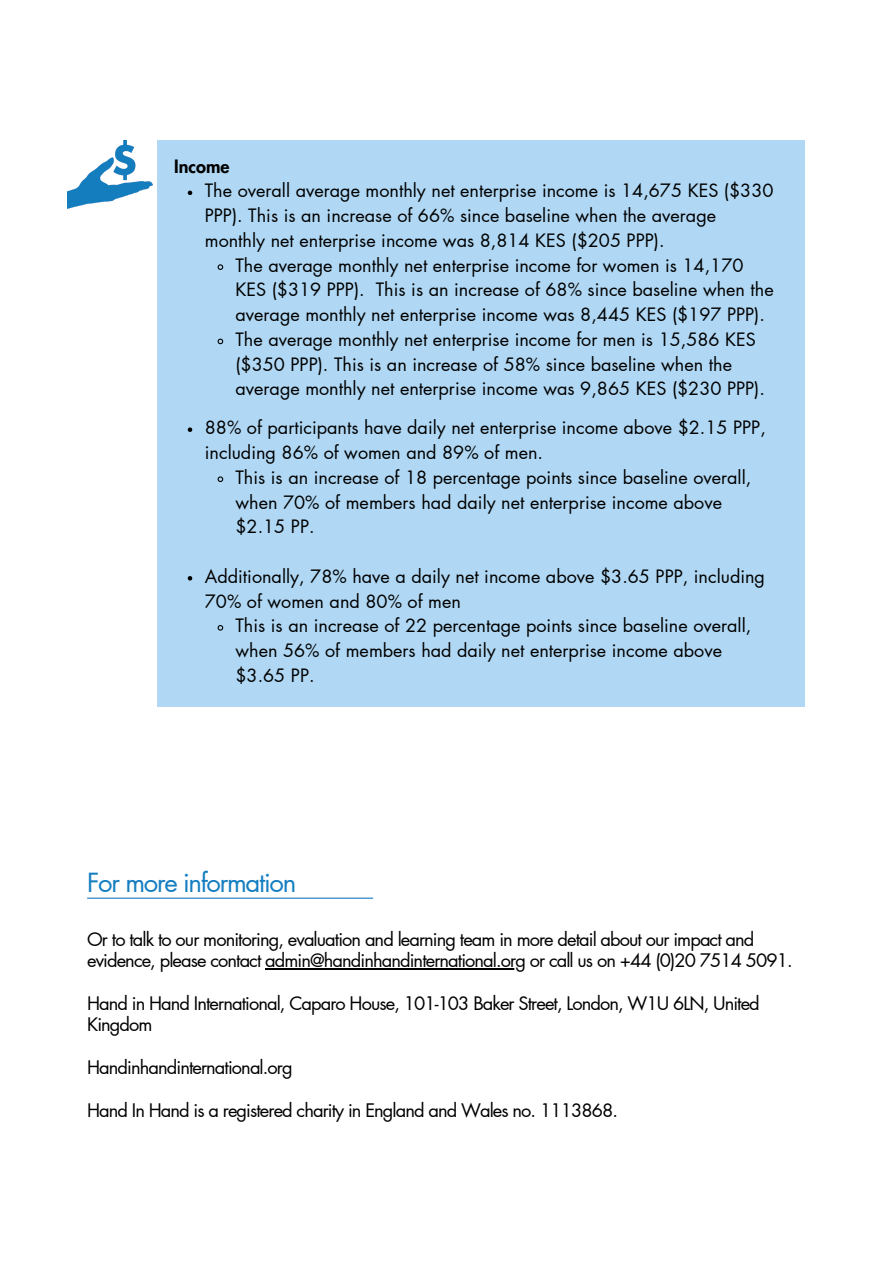
<style>
.page{position:relative;width:894px;height:1264px;background:#fff}
.page>*{position:absolute;margin:0;border:0;box-sizing:border-box;transform-origin:0 0}
.t1{font:25.8px "Futura LT Pro";letter-spacing:-.05em;color:#157ec1}
.t2{font:18.3px/21.3px "Futura LT Pro";letter-spacing:-.05em;color:#000}
.t3{font:18px/24.8px "Futura LT Pro";color:#000}
.t4{font:800 18px "Futura LT Pro";color:#000}
</style>
<div class="page">
<div style="left:157px;top:141px;width:647px;height:354px;background:#b0d8f4"></div>
<svg style="left:188px;top:191px;width:4px;height:4px"></svg>
<svg style="left:217px;top:264px;width:7px;height:6px"></svg>
<svg style="left:217px;top:338px;width:7px;height:7px"></svg>
<div style="left:157px;top:495px;width:647px;height:211px;background:#b0d8f4"></div>
<svg style="left:188px;top:427px;width:4px;height:5px"></svg>
<svg style="left:217px;top:476px;width:7px;height:7px"></svg>
<svg style="left:188px;top:576px;width:4px;height:4px"></svg>
<svg style="left:217px;top:625px;width:7px;height:6px"></svg>
<hr style="left:265px;top:968px;width:260px;height:1px;background:#000">
<hr style="left:87px;top:897px;width:286px;height:1px;background:#157ec1">
<img style="left:68px;top:141px;width:84px;height:67px">
<p class="t4" style="left:174px;top:158px;width:57px">Income</p>
<h2 class="t3" style="left:205px;top:179px;width:570px">The overall average monthly net enterprise income is 14,675 KES ($330<br>PPP). This is an increase of 66% since baseline when the average monthly net enterprise income was 8,814 KES ($205 PPP).</h2>
<p class="t3" style="left:235px;top:253px;width:539px">The average monthly net enterprise income for women is 14,170<br>KES ($319 PPP). This is an increase of 68% since baseline when the average monthly net enterprise income was 8,445 KES ($197 PPP).</p>
<p class="t3" style="left:235px;top:328px;width:531px">The average monthly net enterprise income for men is 15,586 KES ($350 PPP). This is an increase of 58% since baseline when the average monthly net enterprise income was 9,865 KES ($230 PPP).</p>
<p class="t3" style="left:205px;top:416px;width:562px">88% of participants have daily net enterprise income above $2.15 PPP, including 86% of women and 89% of men.</p>
<p class="t3" style="left:235px;top:465px;width:517px">This is an increase of 18 percentage points since baseline overall, when 70% of members had daily net enterprise income above $2.15 PP.</p>
<p class="t3" style="left:205px;top:564px;width:561px">Additionally, 78% have a daily net income above $3.65 PPP, including<br>70% of women and 80% of men</p>
<p class="t3" style="left:235px;top:614px;width:517px">This is an increase of 22 percentage points since baseline overall, when 56% of members had daily net enterprise income above $3.65 PP.</p>
<p class="t1" style="left:87px;top:870px;width:211px">For more information</p>
<p class="t2" style="left:87px;top:929px;width:707px">Or to talk to our monitoring, evaluation and learning team in more detail about our impact and evidence, please contact admin@handinhandinternational.org or call us on +44 (0)20 7514 5091.</p>
<h1 class="t2" style="left:87px;top:993px;width:674px">Hand in Hand International, Caparo House, 101-103 Baker Street, London, W1U 6LN, United<br>Kingdom</h1>
<p class="t2" style="left:87px;top:1057px;width:207px">Handinhandinternational.org</p>
<p class="t2" style="left:87px;top:1100px;width:532px">Hand In Hand is a registered charity in England and Wales no. 1113868.</p>
</div>
